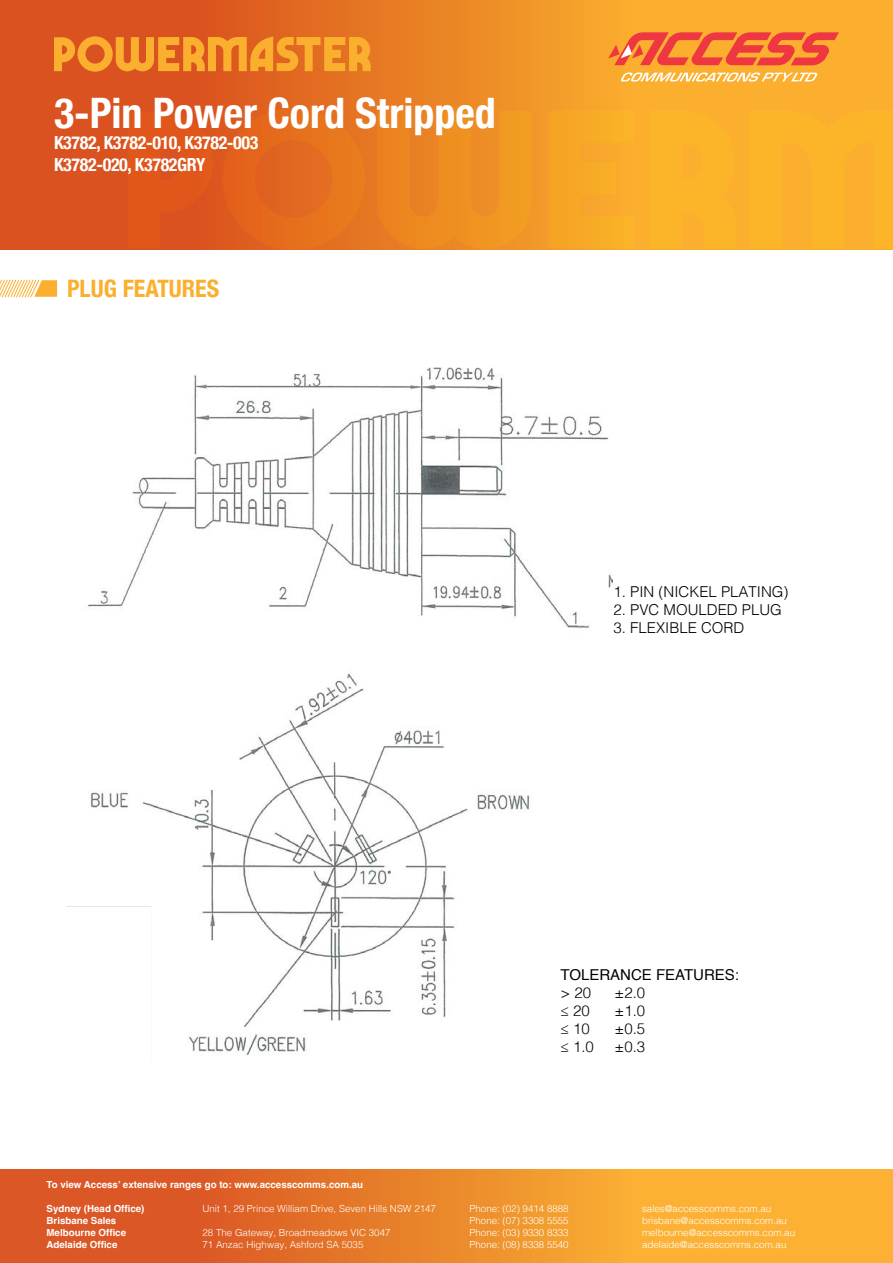
<style>
.page{position:relative;width:893px;height:1263px;background:#fff}
.page>*{position:absolute;margin:0;border:0;box-sizing:border-box;transform-origin:0 0}
.t1{font:700 condensed 42px "Helvetica Neue";color:#fff}
.t2{font:700 condensed 24px "Helvetica Neue";color:#fbaf2e}
.t3{font:700 condensed 18px/21.6px "Helvetica Neue LT Com";letter-spacing:-.02em;color:#fff}
.t4{font:300 15px "Helvetica";color:#000}
.t5{font:15px/18px "Helvetica";color:#000}
.t6{font:300 9.75px "Helvetica";color:#fff}
.t7{font:700 9.75px "Helvetica";color:#fff}
.s1{font-weight:300}
</style>
<div class="page">
<svg style="left:0;top:0;width:893px;height:250px;background:#e87c25"></svg>
<svg style="left:222px;top:108px;width:143px;height:142px;background:#e36a1d"></svg>
<svg style="left:377px;top:111px;width:155px;height:138px;background:#ed8c22"></svg>
<div style="left:128px;top:112px;width:85px;height:136px;background:#e1571b"></div>
<div style="left:749px;top:110px;width:144px;height:138px;background:#fcb428"></div>
<svg style="left:548px;top:110px;width:85px;height:138px;background:#f7a927"></svg>
<div style="left:649px;top:110px;width:88px;height:138px;background:#fcb428"></div>
<svg style="left:608px;top:32px;width:231px;height:33px;background:#f46c3a"></svg>
<svg style="left:620px;top:73px;width:198px;height:9px"></svg>
<svg style="left:54px;top:36px;width:317px;height:36px;background:#ee8d28"></svg>
<svg style="left:0;top:1169px;width:893px;height:94px;background:#eb862c"></svg>
<img style="left:87px;top:367px;width:525px;height:261px">
<img style="left:67px;top:673px;width:462px;height:383px">
<svg style="left:0;top:279px;width:57px;height:19px"></svg>
<p class="t1" style="left:54px;top:78px;width:443px">3-Pin Power Cord Stripped</p>
<p class="t3" style="left:54px;top:132px;width:206px">K3782, K3782-010, K3782-003<br>K3782-020, K3782GRY</p>
<p class="t2" style="left:67px;top:269px;width:154px">PLUG FEATURES</p>
<p class="t4" style="left:613px;top:579px;width:177px">1. PIN (NICKEL PLATING)</p>
<p class="t4" style="left:613px;top:597px;width:170px">2. PVC MOULDED PLUG</p>
<p class="t4" style="left:613px;top:615px;width:132px">3. FLEXIBLE CORD</p>
<p class="t5" style="left:560px;top:966px;width:180px">TOLERANCE FEATURES: <span class="s1">&gt; 20</span></p>
<p class="t4" style="left:614px;top:980px;width:32px">±2.0</p>
<p class="t4" style="left:560px;top:998px;width:31px">≤ 20</p>
<p class="t4" style="left:614px;top:998px;width:32px">±1.0</p>
<p class="t4" style="left:560px;top:1016px;width:31px">≤ 10</p>
<p class="t4" style="left:614px;top:1016px;width:32px">±0.5</p>
<p class="t4" style="left:560px;top:1034px;width:35px">≤ 1.0</p>
<p class="t4" style="left:614px;top:1034px;width:32px">±0.3</p>
<p class="t7" style="left:46px;top:1178px;width:318px">To view Access’ extensive ranges go to: www.accesscomms.com.au</p>
<p class="t7" style="left:46px;top:1202px;width:100px">Sydney (Head Office)</p>
<p class="t6" style="left:203px;top:1200px;width:235px">Unit 1, 29 Prince William Drive, Seven Hills NSW 2147</p>
<p class="t6" style="left:470px;top:1200px;width:101px">Phone: (02) 9414 8888</p>
<p class="t6" style="left:642px;top:1200px;width:131px">sales@accesscomms.com.au</p>
<p class="t7" style="left:46px;top:1214px;width:71px">Brisbane Sales</p>
<p class="t6" style="left:470px;top:1212px;width:101px">Phone: (07) 3308 5555</p>
<p class="t6" style="left:642px;top:1212px;width:146px">brisbane@accesscomms.com.au</p>
<p class="t7" style="left:46px;top:1226px;width:81px">Melbourne Office</p>
<p class="t6" style="left:203px;top:1224px;width:190px">28 The Gateway, Broadmeadows VIC 3047</p>
<p class="t6" style="left:470px;top:1224px;width:101px">Phone: (03) 9330 8333</p>
<p class="t6" style="left:642px;top:1224px;width:155px">melbourne@accesscomms.com.au</p>
<p class="t7" style="left:46px;top:1238px;width:72px">Adelaide Office</p>
<p class="t6" style="left:202px;top:1236px;width:162px">71 Anzac Highway, Ashford SA 5035</p>
<p class="t6" style="left:470px;top:1236px;width:101px">Phone: (08) 8338 5540</p>
<p class="t6" style="left:642px;top:1236px;width:146px">adelaide@accesscomms.com.au</p>
</div>
